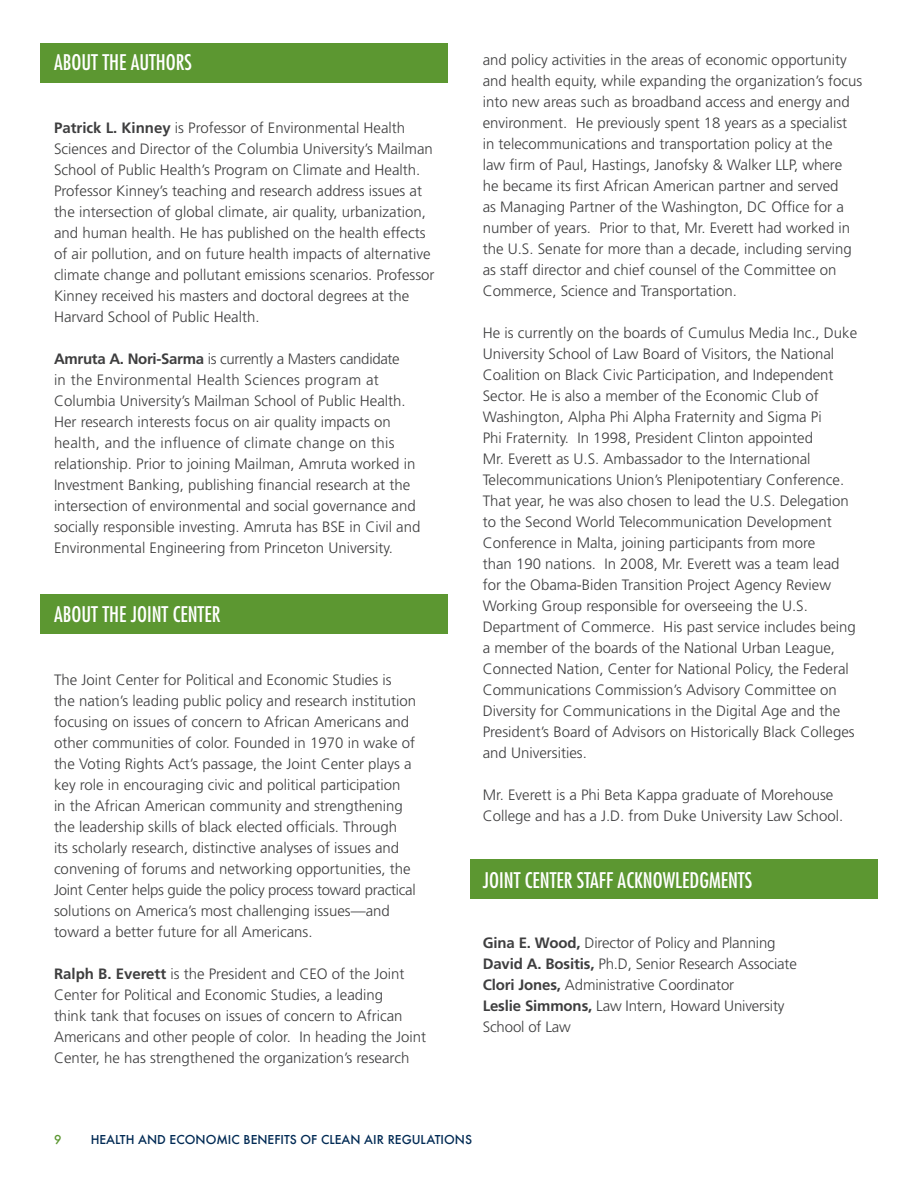
<style>
.page{position:relative;width:918px;height:1188px;background:#fff}
.page>*{position:absolute;margin:0;border:0;box-sizing:border-box;transform-origin:0 0}
.t1{font:condensed 21px "Futura";color:#fff}
.t2{font:300 15px/21px "Frutiger";color:#3e3e3f}
.t3{font:500 12px "Futura";color:#002a54}
.t4{font:500 12px "Futura";color:#5c9731}
.s1{font-weight:700}
</style>
<div class="page">
<div style="left:40px;top:43px;width:407px;height:40px;background:#5c9731"></div>
<div style="left:40px;top:594px;width:407px;height:39px;background:#5c9731"></div>
<div style="left:470px;top:860px;width:408px;height:39px;background:#5c9731"></div>
<p class="t1" style="left:54px;top:50px;width:140px">ABOUT THE AUTHORS</p>
<p class="t2" style="left:54px;top:118px;width:382px"><span class="s1">Patrick L. Kinney</span> is Professor of Environmental Health Sciences and Director of the Columbia University’s Mailman School of Public Health’s Program on Climate and Health.<br>Professor Kinney’s teaching and research address issues at the intersection of global climate, air quality, urbanization, and human health. He has published on the health effects of air pollution, and on future health impacts of alternative climate change and pollutant emissions scenarios. Professor Kinney received his masters and doctoral degrees at the Harvard School of Public Health.</p>
<p class="t2" style="left:54px;top:349px;width:368px"><span class="s1">Amruta A. Nori-Sarma</span> is currently a Masters candidate<br>in the Environmental Health Sciences program at Columbia University’s Mailman School of Public Health.<br>Her research interests focus on air quality impacts on health, and the influence of climate change on this relationship. Prior to joining Mailman, Amruta worked in Investment Banking, publishing financial research at the intersection of environmental and social governance and socially responsible investing. Amruta has BSE in Civil and Environmental Engineering from Princeton University.</p>
<p class="t1" style="left:54px;top:602px;width:168px">ABOUT THE JOINT CENTER</p>
<p class="t2" style="left:54px;top:669px;width:364px">The Joint Center for Political and Economic Studies is the nation’s leading public policy and research institution focusing on issues of concern to African Americans and other communities of color. Founded in 1970 in wake of the Voting Rights Act’s passage, the Joint Center plays a key role in encouraging civic and political participation<br>in the African American community and strengthening the leadership skills of black elected officials. Through<br>its scholarly research, distinctive analyses of issues and convening of forums and networking opportunities, the Joint Center helps guide the policy process toward practical solutions on America’s most challenging issues—and toward a better future for all Americans.</p>
<p class="t2" style="left:54px;top:963px;width:374px"><span class="s1">Ralph B. Everett</span> is the President and CEO of the Joint Center for Political and Economic Studies, a leading<br>think tank that focuses on issues of concern to African Americans and other people of color. In heading the Joint Center, he has strengthened the organization’s research</p>
<p class="t2" style="left:483px;top:50px;width:381px">and policy activities in the areas of economic opportunity and health equity, while expanding the organization’s focus into new areas such as broadband access and energy and environment. He previously spent 18 years as a specialist in telecommunications and transportation policy at the<br>law firm of Paul, Hastings, Janofsky &amp; Walker LLP, where<br>he became its first African American partner and served<br>as Managing Partner of the Washington, DC Office for a number of years. Prior to that, Mr. Everett had worked in the U.S. Senate for more than a decade, including serving as staff director and chief counsel of the Committee on Commerce, Science and Transportation.</p>
<p class="t2" style="left:483px;top:323px;width:376px">He is currently on the boards of Cumulus Media Inc., Duke University School of Law Board of Visitors, the National Coalition on Black Civic Participation, and Independent Sector. He is also a member of the Economic Club of Washington, Alpha Phi Alpha Fraternity and Sigma Pi<br>Phi Fraternity. In 1998, President Clinton appointed<br>Mr. Everett as U.S. Ambassador to the International Telecommunications Union’s Plenipotentiary Conference.<br>That year, he was also chosen to lead the U.S. Delegation to the Second World Telecommunication Development Conference in Malta, joining participants from more<br>than 190 nations. In 2008, Mr. Everett was a team lead for the Obama-Biden Transition Project Agency Review Working Group responsible for overseeing the U.S.<br>Department of Commerce. His past service includes being a member of the boards of the National Urban League, Connected Nation, Center for National Policy, the Federal Communications Commission’s Advisory Committee on Diversity for Communications in the Digital Age and the President’s Board of Advisors on Historically Black Colleges and Universities.</p>
<p class="t2" style="left:483px;top:785px;width:362px">Mr. Everett is a Phi Beta Kappa graduate of Morehouse<br>College and has a J.D. from Duke University Law School.</p>
<p class="t1" style="left:483px;top:868px;width:271px">JOINT CENTER STAFF ACKNOWLEDGMENTS</p>
<p class="t2" style="left:483px;top:933px;width:316px"><span class="s1">Gina E. Wood,</span> Director of Policy and Planning <span class="s1">David A. Bositis,</span> Ph.D, Senior Research Associate <span class="s1">Clori Jones,</span> Administrative Coordinator<br><span class="s1">Leslie Simmons,</span> Law Intern, Howard University School of Law</p>
<p class="t4" style="left:54px;top:1131px;width:9px">9</p>
<p class="t3" style="left:91px;top:1131px;width:383px">HEALTH AND ECONOMIC BENEFITS OF CLEAN AIR REGULATIONS</p>
</div>
